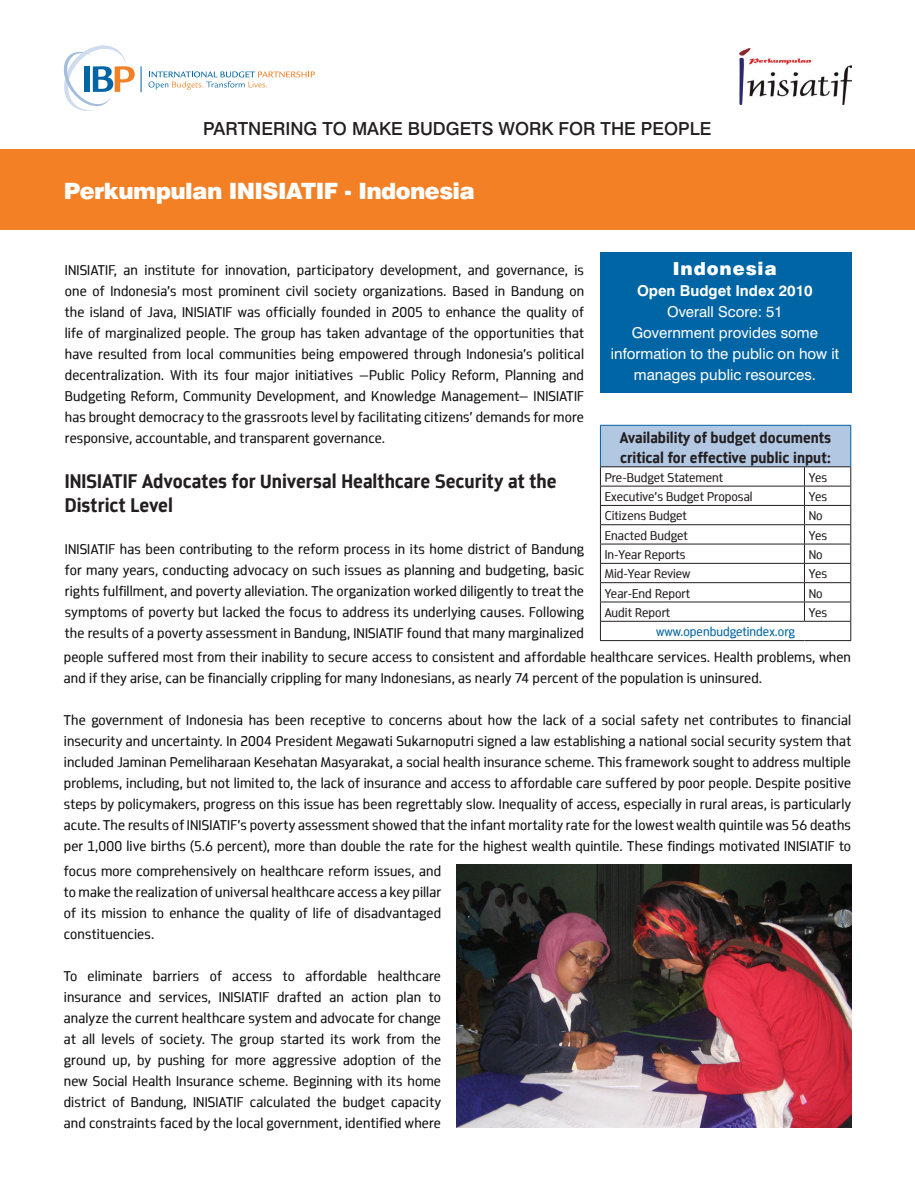
<style>
.page{position:relative;width:915px;height:1191px;background:#fff}
.page>*{position:absolute;margin:0;border:0;box-sizing:border-box;transform-origin:0 0}
.t1{font:900 22.5px "Swiss 721 BT";letter-spacing:-.025em;color:#fff}
.t2{font:700 21px/24px "Metroflex Uni";color:#231f20}
.t3{font:500 18px "Swiss 721 BT";color:#231f20}
.t4{font:900 18px "Swiss 721 BT";letter-spacing:.05em;color:#fff}
.t5{font:700 16.5px/19.8px "Metroflex Uni";color:#231f20}
.t6{font:15px/21px "Metroflex Uni";letter-spacing:.01em;color:#0e100e;text-align:justify}
.t7{font:15px/21px "Swiss 721 BT";color:#fff;text-align:center}
.t8{font:700 15px "Swiss 721 BT";color:#fff}
.t9{font:13.5px "Metroflex Uni";color:#231f20}
.t10{font:13.5px "Metroflex Uni";color:#0065a4}
</style>
<div class="page">
<div style="left:0;top:150px;width:914px;height:80px;background:#f48026"></div>
<div style="left:600px;top:252px;width:250px;height:140px;background:#0065a4"></div>
<div style="left:600px;top:425px;width:250px;height:42px;background:#b2c7e2"></div>
<hr style="left:600px;top:466px;width:204px;height:1px;background:#231f20">
<hr style="left:804px;top:466px;width:46px;height:1px;background:#231f20">
<hr style="left:600px;top:486px;width:204px;height:1px;background:#231f20">
<hr style="left:804px;top:486px;width:46px;height:1px;background:#231f20">
<hr style="left:600px;top:505px;width:204px;height:1px;background:#231f20">
<hr style="left:804px;top:505px;width:46px;height:1px;background:#231f20">
<hr style="left:600px;top:524px;width:204px;height:1px;background:#231f20">
<hr style="left:804px;top:524px;width:46px;height:1px;background:#231f20">
<hr style="left:600px;top:543px;width:204px;height:1px;background:#231f20">
<hr style="left:804px;top:543px;width:46px;height:1px;background:#231f20">
<hr style="left:600px;top:563px;width:204px;height:1px;background:#231f20">
<hr style="left:804px;top:563px;width:46px;height:1px;background:#231f20">
<hr style="left:600px;top:582px;width:204px;height:1px;background:#231f20">
<hr style="left:804px;top:582px;width:46px;height:1px;background:#231f20">
<hr style="left:600px;top:601px;width:204px;height:1px;background:#231f20">
<hr style="left:804px;top:601px;width:46px;height:1px;background:#231f20">
<svg style="left:803px;top:467px;width:1px;height:154px"></svg>
<hr style="left:600px;top:621px;width:204px;height:1px;background:#231f20">
<svg style="left:600px;top:467px;width:1px;height:173px"></svg>
<hr style="left:804px;top:621px;width:46px;height:1px;background:#231f20">
<svg style="left:850px;top:467px;width:1px;height:173px"></svg>
<hr style="left:600px;top:640px;width:204px;height:1px;background:#231f20">
<hr style="left:804px;top:640px;width:46px;height:1px;background:#231f20">
<hr style="left:600px;top:425px;width:204px;height:1px;background:#0065a4">
<hr style="left:600px;top:426px;width:1px;height:40px;background:#0065a4">
<hr style="left:804px;top:425px;width:46px;height:1px;background:#0065a4">
<hr style="left:850px;top:426px;width:1px;height:40px;background:#0065a4">
<svg style="left:148px;top:71px;width:167px;height:19px"></svg>
<svg style="left:141px;top:66px;width:1px;height:26px"></svg>
<svg style="left:64px;top:46px;width:71px;height:65px"></svg>
<img style="left:456px;top:864px;width:394px;height:263px">
<img style="left:739px;top:48px;width:111px;height:56px">
<p class="t3" style="left:203px;top:118px;width:509px">PARTNERING TO MAKE BUDGETS WORK FOR THE PEOPLE</p>
<h1 class="t1" style="left:64px;top:177px;width:412px">Perkumpulan INISIATIF - Indonesia</h1>
<p class="t6" style="left:65px;top:259px;width:520px">INISIATIF, an institute for innovation, participatory development, and governance, is one of Indonesia’s most prominent civil society organizations. Based in Bandung on the island of Java, INISIATIF was officially founded in 2005 to enhance the quality of life of marginalized people. The group has taken advantage of the opportunities that have resulted from local communities being empowered through Indonesia’s political decentralization. With its four major initiatives —Public Policy Reform, Planning and Budgeting Reform, Community Development, and Knowledge Management— INISIATIF has brought democracy to the grassroots level by facilitating citizens’ demands for more responsive, accountable, and transparent governance.</p>
<h2 class="t2" style="left:65px;top:469px;width:493px">INISIATIF Advocates for Universal Healthcare Security at the<br>District Level</h2>
<p class="t6" style="left:65px;top:538px;width:520px">INISIATIF has been contributing to the reform process in its home district of Bandung for many years, conducting advocacy on such issues as planning and budgeting, basic rights fulfillment, and poverty alleviation. The organization worked diligently to treat the symptoms of poverty but lacked the focus to address its underlying causes. Following the results of a poverty assessment in Bandung, INISIATIF found that many marginalized</p>
<p class="t4" style="left:672px;top:258px;width:106px">Indonesia</p>
<p class="t8" style="left:636px;top:282px;width:177px">Open Budget Index 2010</p>
<p class="t7" style="left:610px;top:301px;width:229px">Overall Score: 51<br>Government provides some information to the public on how it manages public resources.</p>
<p class="t5" style="left:619px;top:427px;width:213px">Availability of budget documents critical for effective public input:</p>
<p class="t9" style="left:604px;top:469px;width:120px">Pre-Budget Statement</p>
<p class="t9" style="left:808px;top:469px;width:20px">Yes</p>
<p class="t9" style="left:604px;top:489px;width:149px">Executive’s Budget Proposal</p>
<p class="t9" style="left:808px;top:489px;width:20px">Yes</p>
<p class="t9" style="left:604px;top:508px;width:84px">Citizens Budget</p>
<p class="t9" style="left:808px;top:508px;width:16px">No</p>
<p class="t9" style="left:604px;top:527px;width:85px">Enacted Budget</p>
<p class="t9" style="left:808px;top:527px;width:20px">Yes</p>
<p class="t9" style="left:604px;top:547px;width:82px">In-Year Reports</p>
<p class="t9" style="left:808px;top:547px;width:16px">No</p>
<p class="t9" style="left:604px;top:566px;width:87px">Mid-Year Review</p>
<p class="t9" style="left:808px;top:566px;width:20px">Yes</p>
<p class="t9" style="left:604px;top:585px;width:87px">Year-End Report</p>
<p class="t9" style="left:808px;top:585px;width:16px">No</p>
<p class="t9" style="left:604px;top:605px;width:67px">Audit Report</p>
<p class="t9" style="left:808px;top:605px;width:20px">Yes</p>
<p class="t10" style="left:656px;top:624px;width:140px">www.openbudgetindex.org</p>
<p class="t6" style="left:64px;top:646px;width:788px">people suffered most from their inability to secure access to consistent and affordable healthcare services. Health problems, when and if they arise, can be financially crippling for many Indonesians, as nearly 74 percent of the population is uninsured.</p>
<p class="t6" style="left:64px;top:709px;width:788px">The government of Indonesia has been receptive to concerns about how the lack of a social safety net contributes to financial insecurity and uncertainty. In 2004 President Megawati Sukarnoputri signed a law establishing a national social security system that included Jaminan Pemeliharaan Kesehatan Masyarakat, a social health insurance scheme. This framework sought to address multiple problems, including, but not limited to, the lack of insurance and access to affordable care suffered by poor people. Despite positive steps by policymakers, progress on this issue has been regrettably slow. Inequality of access, especially in rural areas, is particularly acute. The results of INISIATIF’s poverty assessment showed that the infant mortality rate for the lowest wealth quintile was 56 deaths per 1,000 live births (5.6 percent), more than double the rate for the highest wealth quintile. These findings motivated INISIATIF to</p>
<p class="t6" style="left:64px;top:860px;width:378px">focus more comprehensively on healthcare reform issues, and to make the realization of universal healthcare access a key pillar of its mission to enhance the quality of life of disadvantaged constituencies.</p>
<p class="t6" style="left:64px;top:965px;width:378px">To eliminate barriers of access to affordable healthcare insurance and services, INISIATIF drafted an action plan to analyze the current healthcare system and advocate for change at all levels of society. The group started its work from the ground up, by pushing for more aggressive adoption of the new Social Health Insurance scheme. Beginning with its home district of Bandung, INISIATIF calculated the budget capacity and constraints faced by the local government, identified where</p>
</div>
